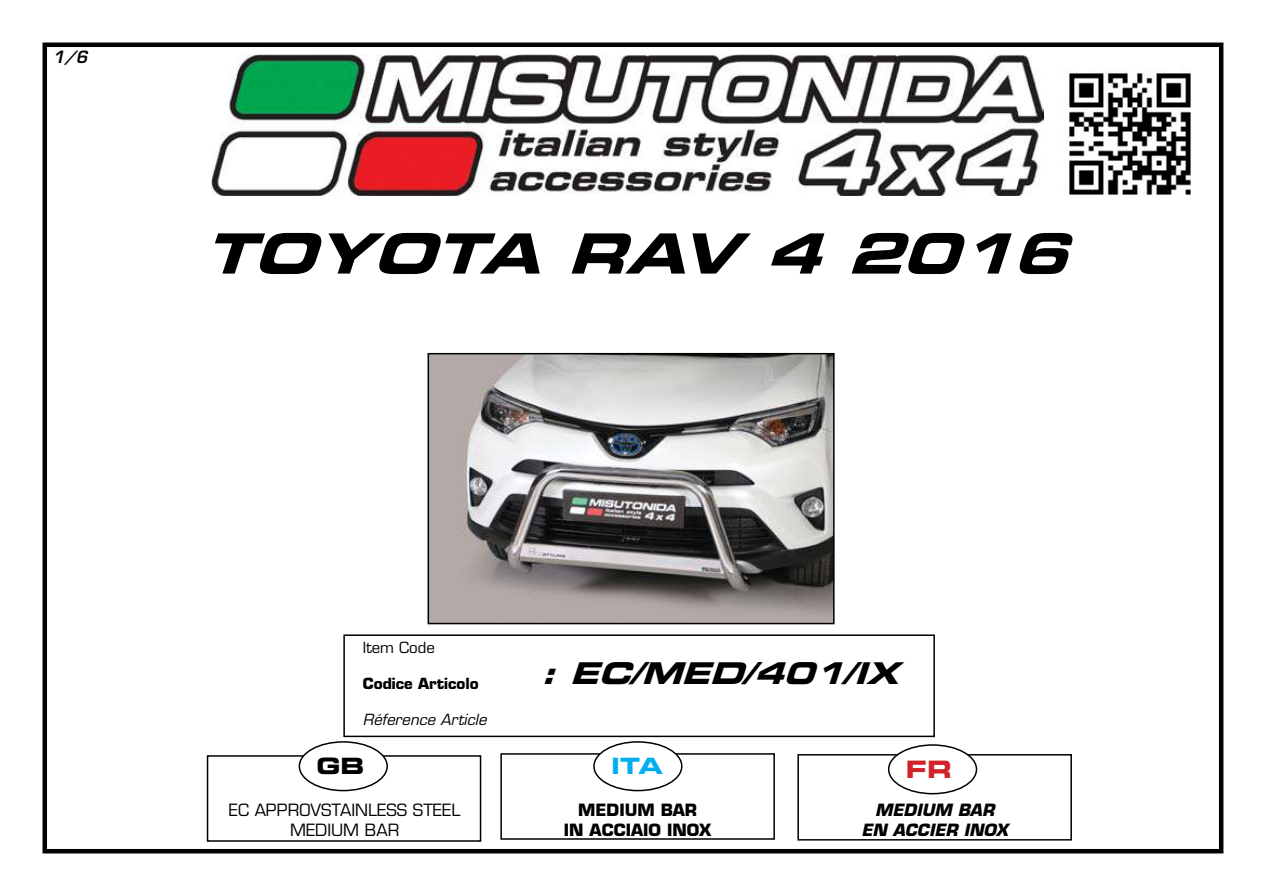
<style>
.page{position:relative;width:1263px;height:893px;background:#fff}
.page>*{position:absolute;margin:0;border:0;box-sizing:border-box;transform-origin:0 0}
.t1{font:italic 55.5px "Eurostile LT Std Bold Ex 2";color:#000}
.t2{font:italic 30px "Eurostile LT Std Bold Ex 2";color:#000}
.t3{font:24px "Eurostile LT Std Bold Ex 2";color:#d2232a}
.t4{font:22.5px "Eurostile LT Std Bold Ex 2";color:#00aeef}
.t5{font:22.5px "Eurostile LT Std Bold Ex 2";color:#000}
.t6{font:16.5px/19.8px "Eurostile LT Std";color:#000;text-align:center}
.t7{font:700 16.5px/19.8px "Eurostile LT Std";color:#000;text-align:center}
.t8{font:italic 700 16.5px/19.8px "Eurostile LT Std";color:#000;text-align:center}
.t9{font:italic 600 16.5px "Eurostile LT Std";color:#000}
.t10{font:italic 15px "Eurostile LT Std";color:#000}
.t11{font:700 15px "Eurostile LT Std";color:#000}
.t12{font:15px "Eurostile LT Std";color:#000}
</style>
<div class="page">
<div style="left:43px;top:43px;width:1180px;height:810px;border:4px solid #000"></div>
<div style="left:343px;top:634px;width:592px;height:103px;border:2px solid #000"></div>
<div style="left:207px;top:755px;width:274px;height:87px;border:2px solid #000"></div>
<div style="left:299px;top:742px;width:88px;height:49px;background:#fff;border-radius:50%"></div>
<div style="left:299px;top:741px;width:89px;height:50px;border:2px solid #000;border-radius:50%"></div>
<div style="left:500px;top:753px;width:275px;height:87px;border:2px solid #000"></div>
<div style="left:594px;top:742px;width:88px;height:49px;background:#fff;border-radius:50%"></div>
<div style="left:593px;top:741px;width:89px;height:50px;border:2px solid #000;border-radius:50%"></div>
<div style="left:797px;top:754px;width:275px;height:87px;border:2px solid #000"></div>
<div style="left:889px;top:745px;width:87px;height:49px;background:#fff;border-radius:50%"></div>
<div style="left:888px;top:744px;width:89px;height:50px;border:2px solid #000;border-radius:50%"></div>
<img style="left:212px;top:55px;width:832px;height:140px">
<img style="left:1069px;top:73px;width:122px;height:122px">
<img style="left:430px;top:356px;width:401px;height:265px">
<div style="left:427px;top:353px;width:407px;height:271px;border:2px solid #000"></div>
<p class="t9" style="left:53px;top:46px;width:36px">1/6</p>
<h1 class="t1" style="left:204px;top:214px;width:889px">TOYOTA RAV 4 2016</h1>
<p class="t12" style="left:363px;top:639px;width:73px">Item Code</p>
<p class="t11" style="left:363px;top:675px;width:117px">Codice Articolo</p>
<p class="t10" style="left:363px;top:711px;width:125px">Réference Article</p>
<h2 class="t2" style="left:541px;top:652px;width:373px">:EC/MED/401/IX</h2>
<h3 class="t5" style="left:317px;top:750px;width:49px">GB</h3>
<h3 class="t4" style="left:611px;top:750px;width:53px">ITA</h3>
<h3 class="t3" style="left:906px;top:752px;width:48px">FR</h3>
<p class="t7" style="left:564px;top:800px;width:149px">MEDIUM BAR<br>IN ACCIAIO INOX</p>
<p class="t6" style="left:229px;top:800px;width:233px">EC APPROVSTAINLESS STEEL<br>MEDIUM BAR</p>
<p class="t8" style="left:861px;top:800px;width:148px">MEDIUM BAR<br>EN ACCIER INOX</p>
</div>
